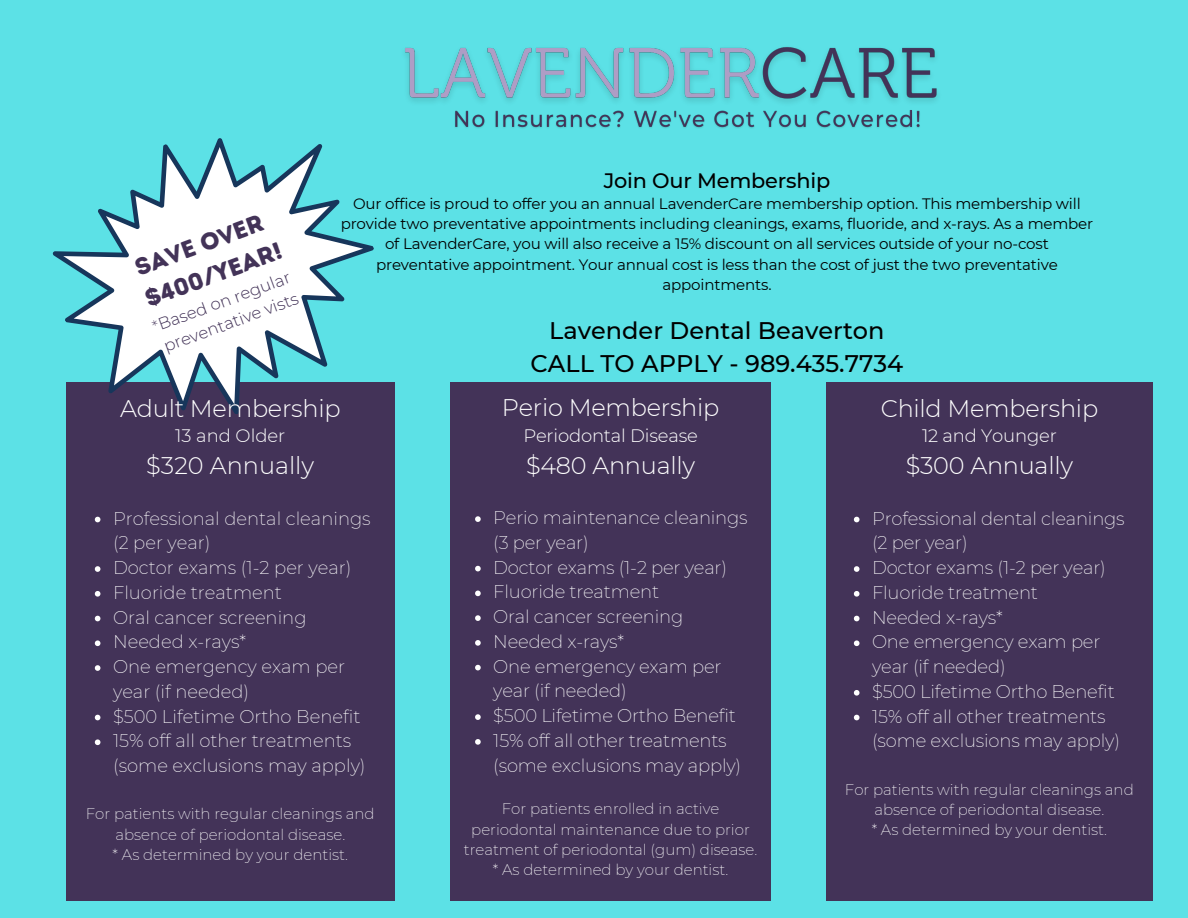
<style>
.page{position:relative;width:1188px;height:918px;background:#5ce1e6}
.page>*{position:absolute;margin:0;border:0;box-sizing:border-box;transform-origin:0 0}
.t1{font:300 24px "Montserrat";letter-spacing:-.01em;color:#fff}
.t2{font:500 24px "Montserrat";color:#000}
.t3{font:24px "Intro Rust Base";color:#433358}
.t4{font:500 20.85px "Montserrat";letter-spacing:-.01em;color:#000}
.t5{font:200 18px/24.8px "Montserrat";letter-spacing:-.01em;color:#fff}
.t6{font:300 18px "Montserrat";letter-spacing:-.01em;color:#fff}
.t7{font:300 16.5px "Montserrat";color:#433358}
.t8{font:15px/20.2px "Montserrat";letter-spacing:-.01em;color:#000;text-align:center}
.t9{font:200 15px/20.2px "Montserrat";color:#fff;text-align:center}
.s1{font-weight:200}
</style>
<div class="page">
<div style="left:66px;top:382px;width:329px;height:518px;background:#433358"></div>
<div style="left:451px;top:382px;width:320px;height:518px;background:#433358"></div>
<div style="left:826px;top:382px;width:327px;height:518px;background:#433358"></div>
<svg style="left:52px;top:138px;width:322px;height:276px"></svg>
<img style="left:405px;top:47px;width:532px;height:56px">
<img style="left:455px;top:110px;width:465px;height:18px">
<svg style="left:95px;top:517px;width:5px;height:5px"></svg>
<svg style="left:95px;top:566px;width:5px;height:6px"></svg>
<svg style="left:95px;top:591px;width:5px;height:6px"></svg>
<svg style="left:95px;top:616px;width:5px;height:5px"></svg>
<svg style="left:95px;top:640px;width:5px;height:6px"></svg>
<svg style="left:95px;top:665px;width:5px;height:6px"></svg>
<svg style="left:95px;top:715px;width:5px;height:5px"></svg>
<svg style="left:95px;top:739px;width:5px;height:6px"></svg>
<svg style="left:475px;top:516px;width:6px;height:6px"></svg>
<svg style="left:475px;top:566px;width:6px;height:5px"></svg>
<svg style="left:475px;top:591px;width:6px;height:5px"></svg>
<svg style="left:475px;top:615px;width:6px;height:6px"></svg>
<svg style="left:475px;top:640px;width:6px;height:6px"></svg>
<svg style="left:475px;top:665px;width:6px;height:5px"></svg>
<svg style="left:475px;top:714px;width:6px;height:6px"></svg>
<svg style="left:475px;top:739px;width:6px;height:6px"></svg>
<svg style="left:854px;top:517px;width:6px;height:5px"></svg>
<svg style="left:854px;top:566px;width:6px;height:6px"></svg>
<svg style="left:854px;top:591px;width:6px;height:6px"></svg>
<svg style="left:854px;top:616px;width:6px;height:5px"></svg>
<svg style="left:854px;top:640px;width:6px;height:6px"></svg>
<svg style="left:854px;top:690px;width:6px;height:6px"></svg>
<svg style="left:854px;top:715px;width:6px;height:5px"></svg>
<p class="t3" style="left:131px;top:255px;width:136px;rotate:-20deg">SAVE OVER</p>
<p class="t3" style="left:141px;top:286px;width:146px;rotate:-20deg">$400/YEAR!</p>
<p class="t7" style="left:149px;top:317px;width:147px;rotate:-20deg"><span class="s1">*</span>Based on regular</p>
<p class="t7" style="left:161px;top:337px;width:144px;rotate:-20deg">preventative vists</p>
<p class="t4" style="left:604px;top:167px;width:228px">Join Our Membership</p>
<p class="t8" style="left:341px;top:193px;width:754px">Our office is proud to offer you an annual LavenderCare membership option. This membership will provide two preventative appointments including cleanings, exams, fluoride, and x-rays. As a member of LavenderCare, you will also receive a 15% discount on all services outside of your no-cost preventative appointment. Your annual cost is less than the cost of just the two preventative appointments.</p>
<p class="t2" style="left:549px;top:316px;width:337px">Lavender Dental Beaverton</p>
<p class="t2" style="left:531px;top:349px;width:374px">CALL TO APPLY - 989.435.7734</p>
<p class="t1" style="left:120px;top:393px;width:222px">Adult Membership</p>
<p class="t6" style="left:175px;top:425px;width:112px">13 and Older</p>
<p class="t1" style="left:146px;top:451px;width:169px">$320 Annually</p>
<p class="t5" style="left:113px;top:506px;width:259px">Professional dental cleanings (2 per year)</p>
<p class="t5" style="left:113px;top:555px;width:240px">Doctor exams (1-2 per year)</p>
<p class="t5" style="left:113px;top:580px;width:170px">Fluoride treatment</p>
<p class="t5" style="left:113px;top:605px;width:195px">Oral cancer screening</p>
<p class="t5" style="left:113px;top:630px;width:135px">Needed x-rays*</p>
<p class="t5" style="left:113px;top:654px;width:234px">One emergency exam per year (if needed)</p>
<p class="t5" style="left:113px;top:704px;width:249px">$500 Lifetime Ortho Benefit</p>
<p class="t5" style="left:113px;top:729px;width:254px">15% off all other treatments (some exclusions may apply)</p>
<p class="t9" style="left:86px;top:804px;width:290px">For patients with regular cleanings and absence of periodontal disease.</p>
<p class="t9" style="left:113px;top:844px;width:237px">* As determined by your dentist.</p>
<p class="t1" style="left:502px;top:393px;width:219px">Perio Membership</p>
<p class="t6" style="left:523px;top:425px;width:176px">Periodontal Disease</p>
<p class="t1" style="left:526px;top:450px;width:170px">$480 Annually</p>
<p class="t5" style="left:493px;top:505px;width:256px">Perio maintenance cleanings (3 per year)</p>
<p class="t5" style="left:493px;top:555px;width:235px">Doctor exams (1-2 per year)</p>
<p class="t5" style="left:493px;top:580px;width:167px">Fluoride treatment</p>
<p class="t5" style="left:493px;top:604px;width:191px">Oral cancer screening</p>
<p class="t5" style="left:493px;top:629px;width:132px">Needed x-rays*</p>
<p class="t5" style="left:493px;top:654px;width:230px">One emergency exam per year (if needed)</p>
<p class="t5" style="left:493px;top:703px;width:244px">$500 Lifetime Ortho Benefit</p>
<p class="t5" style="left:493px;top:728px;width:249px">15% off all other treatments (some exclusions may apply)</p>
<p class="t9" style="left:464px;top:799px;width:295px">For patients enrolled in active periodontal maintenance due to prior treatment of periodontal (gum) disease.</p>
<p class="t9" style="left:493px;top:860px;width:237px">* As determined by your dentist.</p>
<p class="t1" style="left:881px;top:393px;width:219px">Child Membership</p>
<p class="t6" style="left:922px;top:425px;width:136px">12 and Younger</p>
<p class="t1" style="left:906px;top:451px;width:169px">$300 Annually</p>
<p class="t5" style="left:872px;top:506px;width:254px">Professional dental cleanings (2 per year)</p>
<p class="t5" style="left:872px;top:555px;width:235px">Doctor exams (1-2 per year)</p>
<p class="t5" style="left:872px;top:580px;width:167px">Fluoride treatment</p>
<p class="t5" style="left:872px;top:605px;width:132px">Needed x-rays*</p>
<p class="t5" style="left:872px;top:630px;width:230px">One emergency exam per year (if needed)</p>
<p class="t5" style="left:872px;top:679px;width:244px">$500 Lifetime Ortho Benefit</p>
<p class="t5" style="left:872px;top:704px;width:249px">15% off all other treatments (some exclusions may apply)</p>
<p class="t9" style="left:845px;top:779px;width:290px">For patients with regular cleanings and absence of periodontal disease.</p>
<p class="t9" style="left:872px;top:820px;width:237px">* As determined by your dentist.</p>
</div>
